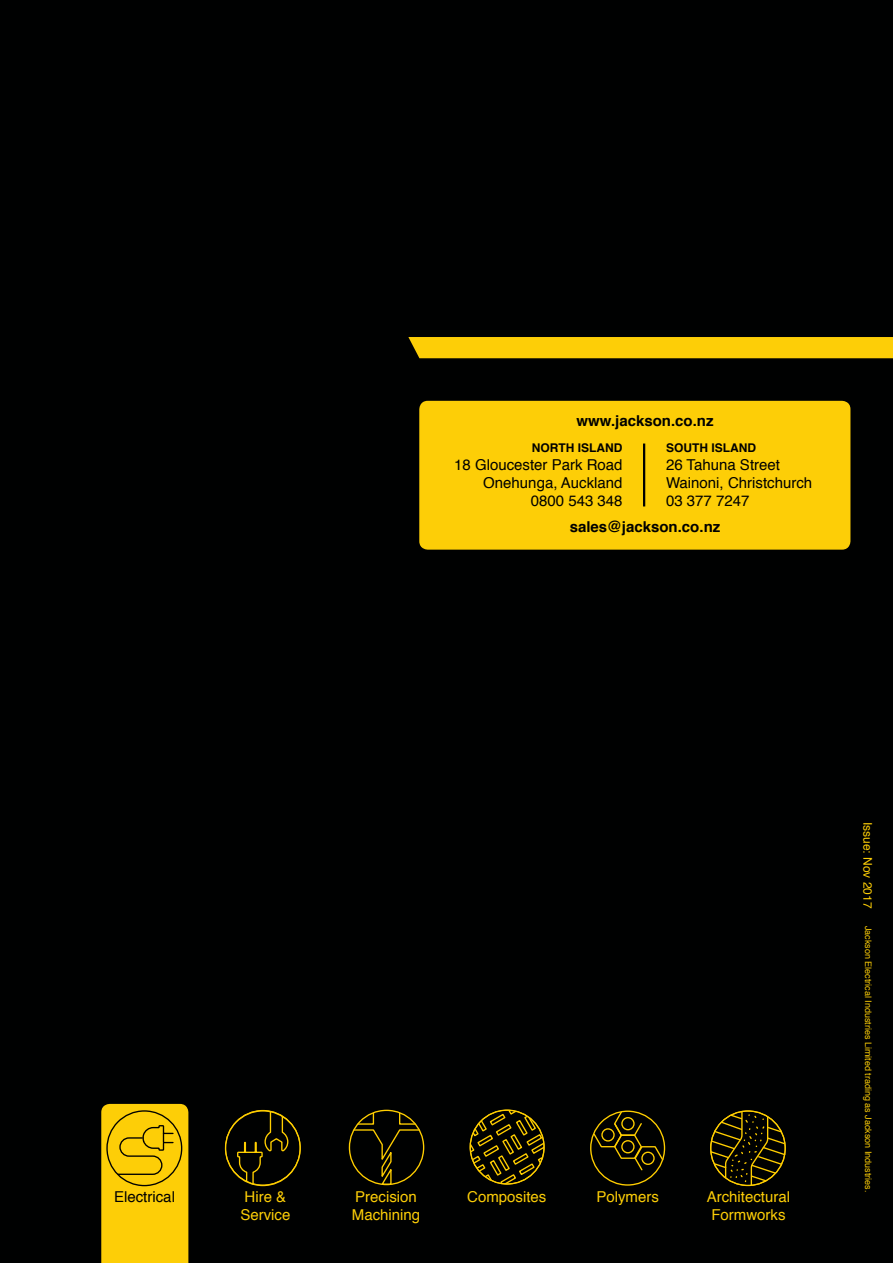
<style>
.page{position:relative;width:893px;height:1263px;background:#000101}
.page>*{position:absolute;margin:0;border:0;box-sizing:border-box;transform-origin:0 0}
.t1{font:15px/18px "Helvetica";color:#000;text-align:right}
.t2{font:15px/18px "Helvetica";color:#fdce07}
.t3{font:700 15px "Helvetica";color:#000}
.t4{font:700 12px "Helvetica";color:#000}
.t5{font:12px "Helvetica";color:#fdce07}
.t6{font:9px "Helvetica";color:#fdce07}
</style>
<div class="page">
<svg style="left:710px;top:1110px;width:76px;height:76px"></svg>
<svg style="left:469px;top:1109px;width:76px;height:76px"></svg>
<svg style="left:101px;top:1104px;width:87px;height:159px;background:#eec206"></svg>
<svg style="left:225px;top:1110px;width:76px;height:76px"></svg>
<svg style="left:590px;top:1110px;width:76px;height:76px"></svg>
<div style="left:621px;top:1117px;width:14px;height:13px;border:1px solid #ffce00;border-radius:50%"></div>
<div style="left:601px;top:1128px;width:14px;height:13px;border:1px solid #ffce00;border-radius:50%"></div>
<div style="left:641px;top:1151px;width:14px;height:14px;border:1px solid #ffce00;border-radius:50%"></div>
<svg style="left:348px;top:1109px;width:77px;height:77px"></svg>
<div style="left:419px;top:401px;width:431px;height:149px;background:#fdce07;border-radius:9px"></div>
<hr style="left:643px;top:443px;width:2px;height:63px;background:#000">
<div style="left:408px;top:337px;width:485px;height:21px;background:#fdce07"></div>
<p class="t3" style="left:577px;top:408px;width:138px">www.jackson.co.nz</p>
<p class="t4" style="left:532px;top:438px;width:92px">NORTH ISLAND</p>
<p class="t1" style="left:454px;top:456px;width:170px">18 Gloucester Park Road<br>Onehunga, Auckland<br>0800 543 348</p>
<p class="t4" style="left:666px;top:438px;width:91px">SOUTH ISLAND</p>
<p class="t1" style="left:666px;top:456px;width:148px;text-align:left">26 Tahuna Street<br>Wainoni, Christchurch<br>03 377 7247</p>
<p class="t3" style="left:570px;top:514px;width:152px">sales@jackson.co.nz</p>
<p class="t1" style="left:114px;top:1188px;width:62px">Electrical</p>
<p class="t2" style="left:240px;top:1188px;width:52px">Hire &amp;<br>Service</p>
<p class="t2" style="left:352px;top:1188px;width:70px">Precision<br>Machining</p>
<p class="t2" style="left:467px;top:1188px;width:81px">Composites</p>
<p class="t2" style="left:596px;top:1188px;width:64px">Polymers</p>
<p class="t2" style="left:707px;top:1188px;width:85px;text-align:center">Architectural<br>Formworks</p>
<p class="t5" style="left:877px;top:821px;width:88px;rotate:90deg">Issue: Nov 2017</p>
<p class="t6" style="left:875px;top:925px;width:268px;rotate:90deg">Jackson Electrical Industries Limited trading as Jackson Industries.</p>
</div>
